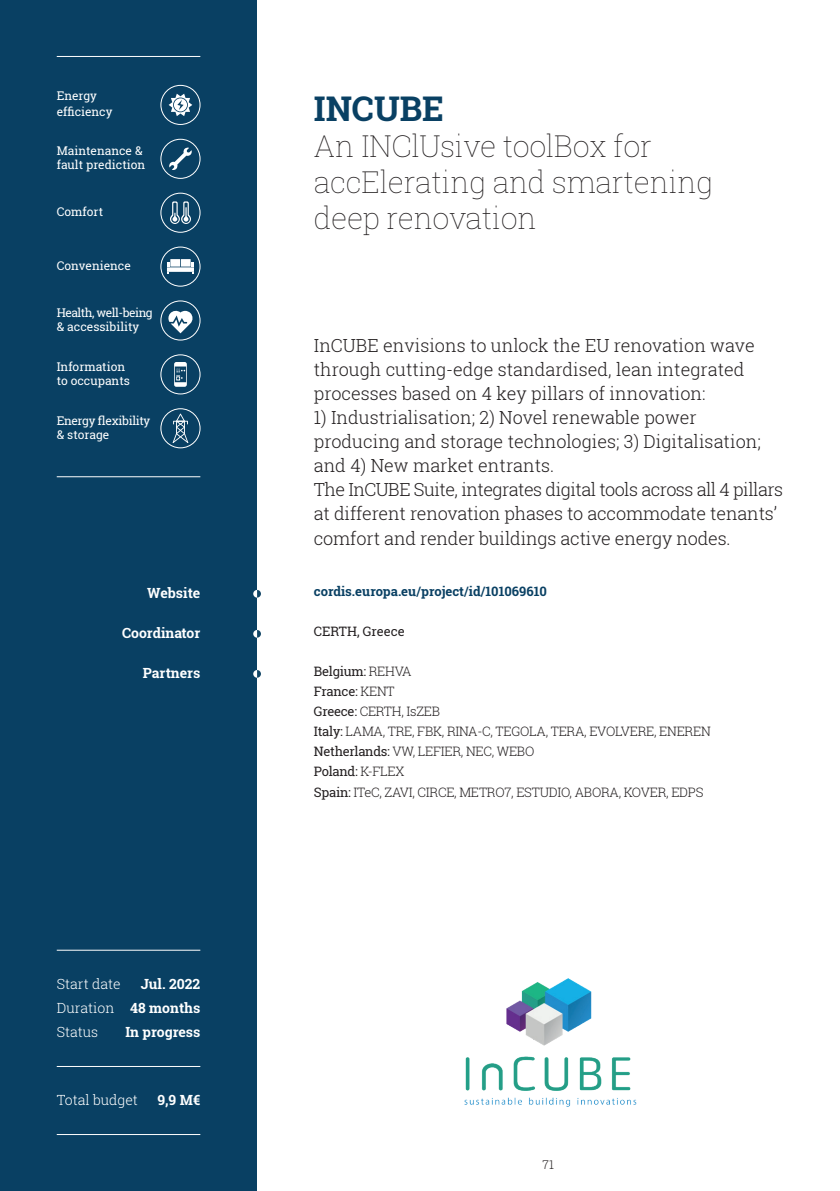
<style>
.page{position:relative;width:840px;height:1191px;background:#fff}
.page>*{position:absolute;margin:0;border:0;box-sizing:border-box;transform-origin:0 0}
.t1{font:700 34px "Roboto Slab";color:#094063}
.t2{font:100 30px/36px "Roboto Slab";letter-spacing:-.01em;color:#231f20}
.t3{font:300 18px/24px "Roboto Slab";color:#231f20}
.t4{font:700 14px/24px "Roboto Slab";color:#fff;text-align:right}
.t5{font:300 14px/24px "Roboto Slab";color:#fff}
.t6{font:300 13px/20px "Roboto Slab";letter-spacing:-.02em;color:#231f20}
.t7{font:700 13px "Roboto Slab";color:#094063}
.t8{font:13px "Roboto Slab";color:#231f20}
.t9{font:12px/14.4px "Roboto Slab";color:#fff}
.t10{font:12px/14.4px "Roboto Slab";letter-spacing:-.02em;color:#fff}
.t11{font:12px/14.4px "Roboto Slab";letter-spacing:-.025em;color:#fff}
.t12{font:300 12px "Roboto Slab";color:#231f20}
.s1{font-weight:400}
</style>
<div class="page">
<div style="left:0;top:0;width:257px;height:1191px;background:#094063"></div>
<hr style="left:57px;top:1134px;width:143px;height:1px;background:#fff">
<hr style="left:57px;top:1066px;width:143px;height:1px;background:#fff">
<hr style="left:57px;top:950px;width:143px;height:1px;background:#fff">
<hr style="left:57px;top:56px;width:143px;height:1px;background:#fff">
<hr style="left:57px;top:476px;width:143px;height:1px;background:#fff">
<div style="left:253px;top:630px;width:8px;height:7px;background:#fff;border-radius:50%"></div>
<div style="left:253px;top:670px;width:8px;height:7px;background:#fff;border-radius:50%"></div>
<div style="left:253px;top:590px;width:8px;height:7px;background:#fff;border-radius:50%"></div>
<svg style="left:257px;top:590px;width:4px;height:7px"></svg>
<svg style="left:257px;top:630px;width:4px;height:7px"></svg>
<svg style="left:257px;top:670px;width:4px;height:7px"></svg>
<svg style="left:168px;top:94px;width:24px;height:22px"></svg>
<div style="left:160px;top:85px;width:40px;height:40px;border:1px solid #fff;border-radius:50%"></div>
<svg style="left:169px;top:148px;width:23px;height:22px"></svg>
<div style="left:160px;top:139px;width:40px;height:40px;border:1px solid #fff;border-radius:50%"></div>
<svg style="left:170px;top:201px;width:21px;height:23px"></svg>
<div style="left:160px;top:193px;width:40px;height:39px;border:1px solid #fff;border-radius:50%"></div>
<svg style="left:167px;top:259px;width:27px;height:15px"></svg>
<div style="left:160px;top:247px;width:40px;height:39px;border:1px solid #fff;border-radius:50%"></div>
<svg style="left:168px;top:311px;width:24px;height:22px"></svg>
<div style="left:160px;top:301px;width:40px;height:39px;border:1px solid #fff;border-radius:50%"></div>
<svg style="left:174px;top:362px;width:13px;height:25px"></svg>
<div style="left:160px;top:354px;width:40px;height:40px;border:1px solid #fff;border-radius:50%"></div>
<svg style="left:172px;top:413px;width:16px;height:30px"></svg>
<div style="left:160px;top:408px;width:40px;height:40px;border:1px solid #fff;border-radius:50%"></div>
<img style="left:464px;top:978px;width:173px;height:128px">
<p class="t9" style="left:57px;top:88px;width:57px;line-height:16px">Energy efficiency</p>
<p class="t9" style="left:57px;top:143px;width:90px">Maintenance &amp; fault prediction</p>
<p class="t9" style="left:57px;top:204px;width:48px">Comfort</p>
<p class="t9" style="left:57px;top:258px;width:75px">Convenience</p>
<p class="t10" style="left:57px;top:305px;width:97px">Health, well-being &amp; accessibility</p>
<p class="t9" style="left:57px;top:359px;width:75px">Information to occupants</p>
<p class="t11" style="left:57px;top:413px;width:95px">Energy flexibility &amp; storage</p>
<p class="t4" style="left:147px;top:580px;width:55px">Website</p>
<p class="t4" style="left:122px;top:620px;width:80px">Coordinator</p>
<p class="t4" style="left:143px;top:660px;width:59px">Partners</p>
<p class="t4" style="left:125px;top:971px;width:76px">Jul. 2022<br>48 months<br>In progress</p>
<p class="t5" style="left:57px;top:971px;width:65px">Start date<br>Duration<br>Status</p>
<p class="t5" style="left:57px;top:1087px;width:83px">Total budget</p>
<p class="t4" style="left:157px;top:1087px;width:44px">9,9 M€</p>
<h1 class="t1" style="left:314px;top:85px;width:131px">INCUBE</h1>
<h2 class="t2" style="left:314px;top:127px;width:400px">An INClUsive toolBox for accElerating and smartening deep renovation</h2>
<p class="t3" style="left:314px;top:333px;width:442px">InCUBE envisions to unlock the EU renovation wave through cutting-edge standardised, lean integrated processes based on 4 key pillars of innovation:</p>
<p class="t3" style="left:314px;top:405px;width:470px">1) Industrialisation; 2) Novel renewable power producing and storage technologies; 3) Digitalisation; and 4) New market entrants.<br>The InCUBE Suite, integrates digital tools across all 4 pillars at different renovation phases to accommodate tenants’ comfort and render buildings active energy nodes.</p>
<p class="t7" style="left:314px;top:583px;width:234px">cordis.europa.eu/project/id/101069610</p>
<p class="t8" style="left:314px;top:623px;width:92px">CERTH, Greece</p>
<p class="t6" style="left:314px;top:661px;width:398px"><span class="s1">Belgium:</span> REHVA<br><span class="s1">France:</span> KENT<br><span class="s1">Greece:</span> CERTH, IsZEB<br><span class="s1">Italy:</span> LAMA, TRE, FBK, RINA-C, TEGOLA, TERA, EVOLVERE, ENEREN<br><span class="s1">Netherlands:</span> VW, LEFIER, NEC, WEBO<br><span class="s1">Poland:</span> K-FLEX<br><span class="s1">Spain:</span> ITeC, ZAVI, CIRCE, METRO7, ESTUDIO, ABORA, KOVER, EDPS</p>
<p class="t12" style="left:542px;top:1156px;width:13px">71</p>
</div>
